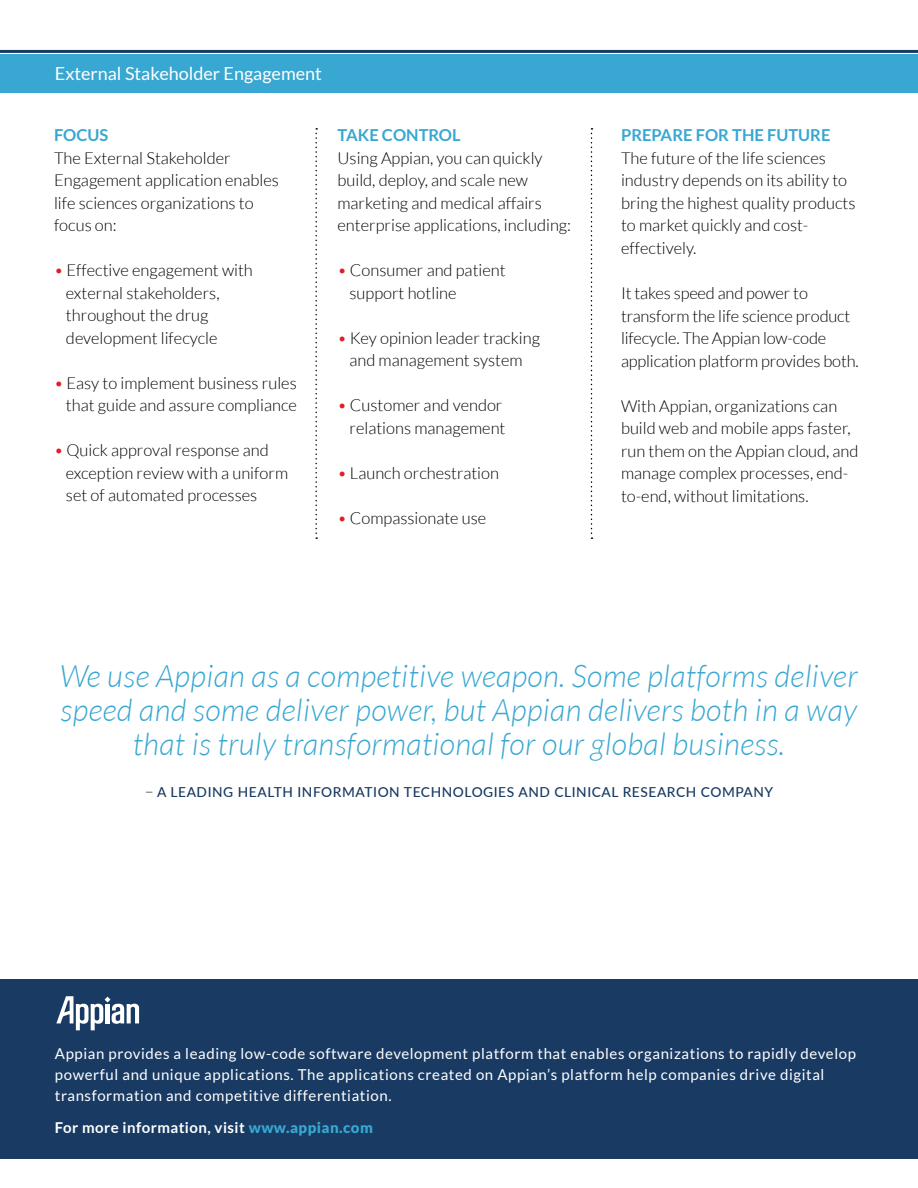
<style>
.page{position:relative;width:918px;height:1188px;background:#fff}
.page>*{position:absolute;margin:0;border:0;box-sizing:border-box;transform-origin:0 0}
.t1{font:italic 300 30.9px/34px "Lato";letter-spacing:.01em;color:#38a7d1;text-align:center}
.t2{font:18px "Lato";color:#fff}
.t3{font:300 16.5px/22.5px "Lato";color:#000}
.t4{font:700 16.5px "Lato";color:#38a7d1}
.t5{font:15px/21px "Lato";letter-spacing:.04em;color:#fff}
.t6{font:700 15px "Lato";letter-spacing:.03em;color:#fff}
.t7{font:500 13.8px "Lato";letter-spacing:.04em;color:#183a63}
.s1{color:#e11e28}
.s2{font-weight:300;font-size:16.5px;color:#000}
.s3{font-weight:900;color:#38a7d1}
</style>
<div class="page">
<div style="left:0;top:54px;width:918px;height:39px;background:#38a7d1"></div>
<hr style="left:0;top:50px;width:918px;height:3px;background:#183a63">
<div style="left:0;top:980px;width:918px;height:179px;background:#183a63"></div>
<svg style="left:56px;top:996px;width:83px;height:34px"></svg>
<svg style="left:315px;top:128px;width:2px;height:411px"></svg>
<svg style="left:591px;top:128px;width:1px;height:411px"></svg>
<p class="t2" style="left:55px;top:64px;width:269px">External Stakeholder Engagement</p>
<p class="t4" style="left:54px;top:126px;width:56px">FOCUS</p>
<p class="t3" style="left:54px;top:147px;width:226px">The External Stakeholder<br>Engagement application enables life sciences organizations to focus on:</p>
<p class="t3" style="left:66px;top:259px;width:188px;text-indent:-12px"><span class="s1">•</span> Effective engagement with external stakeholders, throughout the drug development lifecycle</p>
<p class="t3" style="left:54px;top:372px;width:244px;text-align:right"><span class="s1">•</span> Easy to implement business rules that guide and assure compliance</p>
<p class="t3" style="left:66px;top:439px;width:224px;text-indent:-12px"><span class="s1">•</span> Quick approval response and exception review with a uniform set of automated processes</p>
<p class="t4" style="left:338px;top:126px;width:125px">TAKE CONTROL</p>
<p class="t3" style="left:338px;top:147px;width:235px">Using Appian, you can quickly build, deploy, and scale new marketing and medical affairs enterprise applications, including:</p>
<p class="t3" style="left:349px;top:259px;width:158px;text-indent:-12px"><span class="s1">•</span> Consumer and patient support hotline</p>
<p class="t3" style="left:338px;top:327px;width:204px;text-align:center"><span class="s1">•</span> Key opinion leader tracking and management system</p>
<p class="t3" style="left:338px;top:394px;width:170px;text-align:right"><span class="s1">•</span> Customer and vendor relations management</p>
<p class="t3" style="left:338px;top:462px;width:163px"><span class="s1">•</span> Launch orchestration</p>
<p class="t3" style="left:338px;top:507px;width:150px"><span class="s1">•</span> Compassionate use</p>
<p class="t4" style="left:621px;top:126px;width:211px">PREPARE FOR THE FUTURE</p>
<p class="t3" style="left:621px;top:147px;width:236px">The future of the life sciences industry depends on its ability to bring the highest quality products to market quickly and cost&shy;effectively.</p>
<p class="t3" style="left:621px;top:282px;width:239px">It takes speed and power to transform the life science product lifecycle. The Appian low-code application platform provides both.</p>
<p class="t3" style="left:621px;top:394px;width:239px">With Appian, organizations can build web and mobile apps faster, run them on the Appian cloud, and manage complex processes, end&shy;to-end, without limitations.</p>
<h1 class="t1" style="left:60px;top:660px;width:799px">We use Appian as a competitive weapon. Some platforms deliver speed and some deliver power, but Appian delivers both in a way that is truly transformational for our global business.</h1>
<p class="t7" style="left:145px;top:782px;width:630px"><span class="s2">–</span> A LEADING HEALTH INFORMATION TECHNOLOGIES AND CLINICAL RESEARCH COMPANY</p>
<p class="t5" style="left:55px;top:1043px;width:803px">Appian provides a leading low-code software development platform that enables organizations to rapidly develop powerful and unique applications. The applications created on Appian’s platform help companies drive digital transformation and competitive differentiation.</p>
<p class="t6" style="left:55px;top:1119px;width:320px">For more information, visit <span class="s3">www.appian.com</span></p>
</div>
